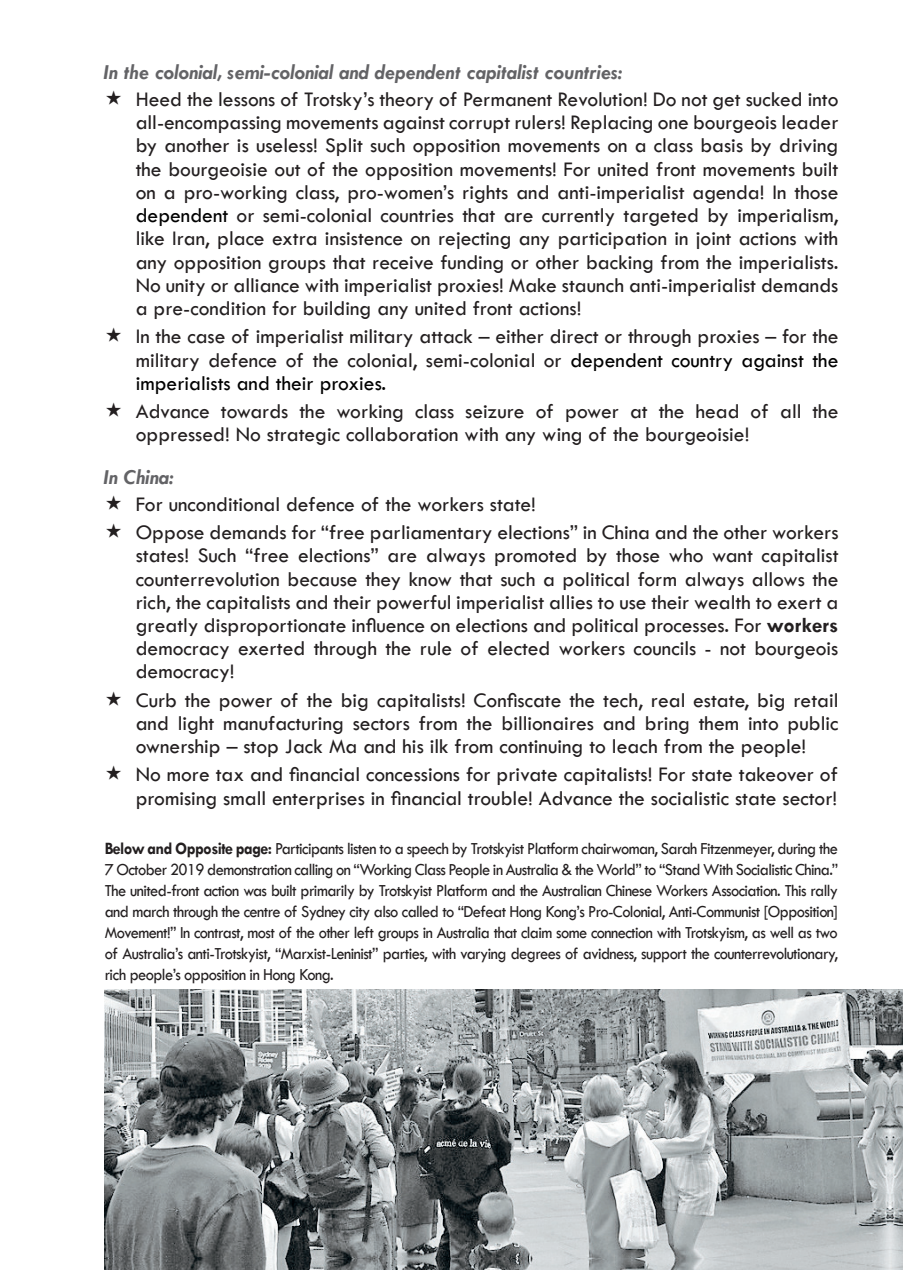
<style>
.page{position:relative;width:903px;height:1270px;background:#fff}
.page>*{position:absolute;margin:0;border:0;box-sizing:border-box;transform-origin:0 0}
.t1{font:21.53px/23.3px "Tw Cen";color:#231f20;text-align:justify}
.t2{font:italic 700 21.53px "Tw Cen";color:#636366}
.t3{font:17.5px/21px "Tw Cen";letter-spacing:-.035em;color:#231f20;text-align:justify;scale:.94 1}
.s1{color:#000}
.s2{font-weight:700}
</style>
<div class="page">
<img style="left:104px;top:990px;width:799px;height:280px">
<p class="t2" style="left:104px;top:60px;width:520px">In the colonial, semi-colonial and dependent capitalist countries:</p>
<p class="t1" style="left:136px;top:88px;width:704px">Heed the lessons of Trotsky’s theory of Permanent Revolution! Do not get sucked into all-encompassing movements against corrupt rulers! Replacing one bourgeois leader by another is useless! Split such opposition movements on a class basis by driving the bourgeoisie out of the opposition movements! For united front movements built on a pro-working class, pro-women’s rights and anti-imperialist agenda! In those <span class="s1">dependent</span> or semi-colonial countries that are currently targeted by imperialism, like Iran, place extra insistence on rejecting any participation in joint actions with any opposition groups that receive funding or other backing from the imperialists.<br>No unity or alliance with imperialist proxies! Make staunch anti-imperialist demands a pre-condition for building any united front actions!</p>
<p class="t1" style="left:136px;top:325px;width:704px">In the case of imperialist military attack – either direct or through proxies – for the military defence of the colonial, semi-colonial or <span class="s1">dependent country against the imperialists and their proxies.</span></p>
<p class="t1" style="left:136px;top:399px;width:704px">Advance towards the working class seizure of power at the head of all the oppressed! No strategic collaboration with any wing of the bourgeoisie!</p>
<p class="t2" style="left:104px;top:464px;width:71px">In China:</p>
<p class="t1" style="left:136px;top:490px;width:704px;line-height:28.2px">For unconditional defence of the workers state!<br>Oppose demands for “free parliamentary elections” in China and the other workers</p>
<p class="t1" style="left:136px;top:544px;width:704px">states! Such “free elections” are always promoted by those who want capitalist counterrevolution because they know that such a political form always allows the rich, the capitalists and their powerful imperialist allies to use their wealth to exert a greatly disproportionate influence on elections and political processes. For <span class="s2">workers </span>democracy exerted through the rule of elected workers councils - not bourgeois democracy!</p>
<p class="t1" style="left:136px;top:688px;width:704px">Curb the power of the big capitalists! Confiscate the tech, real estate, big retail and light manufacturing sectors from the billionaires and bring them into public ownership – stop Jack Ma and his ilk from continuing to leach from the people!</p>
<p class="t1" style="left:136px;top:763px;width:704px">No more tax and financial concessions for private capitalists! For state takeover of promising small enterprises in financial trouble! Advance the socialistic state sector!</p>
<p class="t3" style="left:105px;top:838px;width:782px"><span class="s2">Below and Opposite page:</span> Participants listen to a speech by Trotskyist Platform chairwoman, Sarah Fitzenmeyer, during the 7 October 2019 demonstration calling on “Working Class People in Australia &amp; the World” to “Stand With Socialistic China.” The united-front action was built primarily by Trotskyist Platform and the Australian Chinese Workers Association. This rally and march through the centre of Sydney city also called to “Defeat Hong Kong’s Pro-Colonial, Anti-Communist [Opposition] Movement!” In contrast, most of the other left groups in Australia that claim some connection with Trotskyism, as well as two of Australia’s anti-Trotskyist, “Marxist-Leninist” parties, with varying degrees of avidness, support the counterrevolutionary, rich people’s opposition in Hong Kong.</p>
</div>
